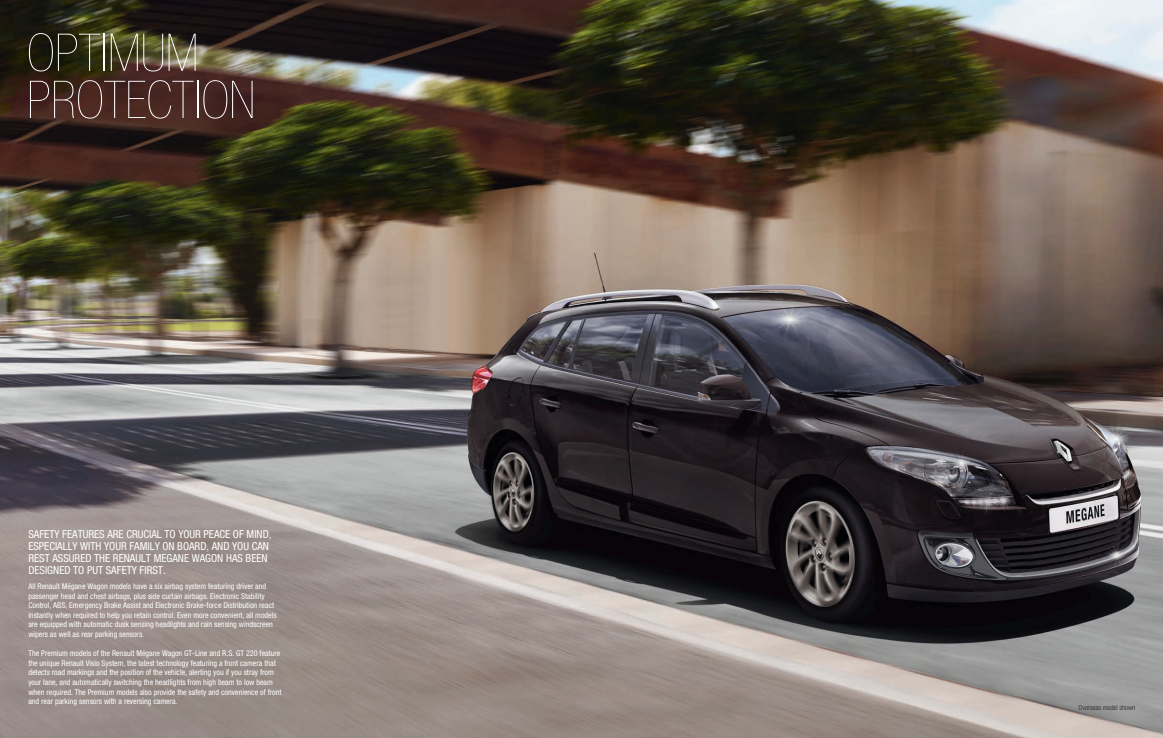
<style>
.page{position:relative;width:1163px;height:738px;background:#fff}
.page>*{position:absolute;margin:0;border:0;box-sizing:border-box;transform-origin:0 0}
.t1{font:900 condensed 52px/47.1px "Helvetica Neue";color:#fff}
.t2{font:condensed 11px/12px "Helvetica Neue";color:#fff}
.t3{font:condensed 8px/9.6px "Helvetica Neue";color:#fff}
.t4{font:300 condensed 7px "Helvetica Neue";letter-spacing:-.005em;color:#231f20}
</style>
<div class="page">
<img style="left:0;top:0;width:1162px;height:737px">
<h1 class="t1" style="left:27px;top:29px;width:230px">OPTIMUM<br>PROTECTION</h1>
<h2 class="t2" style="left:28px;top:527px;width:244px">SAFETY FEATURES ARE CRUCIAL TO YOUR PEACE OF MIND, ESPECIALLY WITH YOUR FAMILY ON BOARD, AND YOU CAN REST ASSURED THE RENAULT MEGANE WAGON HAS BEEN DESIGNED TO PUT SAFETY FIRST.</h2>
<p class="t3" style="left:28px;top:580px;width:250px">All Renault Mégane Wagon models have a six airbag system featuring driver and passenger head and chest airbags, plus side curtain airbags. Electronic Stability Control, ABS, Emergency Brake Assist and Electronic Brake-force Distribution react instantly when required to help you retain control. Even more convenient, all models are equipped with automatic dusk sensing headlights and rain sensing windscreen wipers as well as rear parking sensors.</p>
<p class="t3" style="left:28px;top:648px;width:254px">The Premium models of the Renault Mégane Wagon GT-Line and R.S. GT 220 feature the unique Renault Visio System, the latest technology featuring a front camera that detects road markings and the position of the vehicle, alerting you if you stray from your lane, and automatically switching the headlights from high beam to low beam when required. The Premium models also provide the safety and convenience of front and rear parking sensors with a reversing camera.</p>
<p class="t4" style="left:1078px;top:702px;width:58px">Overseas model shown</p>
</div>
